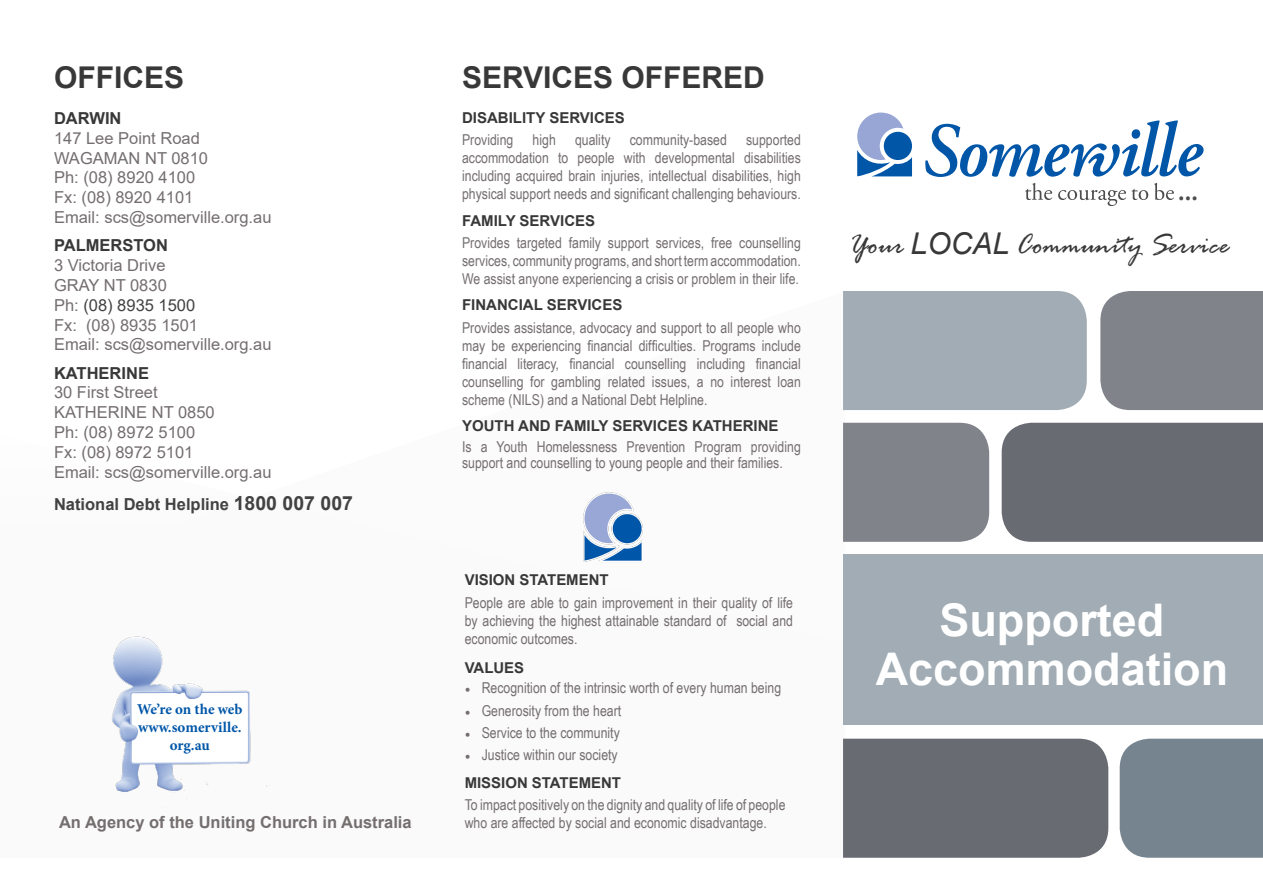
<style>
.page{position:relative;width:1263px;height:893px;background:#fff}
.page>*{position:absolute;margin:0;border:0;box-sizing:border-box;transform-origin:0 0}
.t1{font:700 45px "Arial";color:#fff}
.t2{font:32.1px "Myriad";color:#4c4c4c}
.t3{font:italic 30px "Rage";color:#393838}
.t4{font:700 30px "Arial";color:#393838}
.t5{font:16.5px/19.8px "Arial";color:#746e6f}
.t6{font:700 16.5px "Arial";color:#746e6f}
.t7{font:700 16.5px "Arial";color:#434242}
.t8{font:700 16.5px "Arial";color:#393838}
.t9{font:15px/18px "Arial Narrow";color:#746e6f;text-align:justify}
.t10{font:700 15px "Arial";color:#393838}
.t11{font:700 15px/18px "Minion Pro";color:#0156a8;text-align:center}
.s1{color:#434242}
.s2{font-size:19.5px}
.s3{font-family:"Minion Pro"}
.s4{font-family:"Arial"}
</style>
<div class="page">
<svg style="left:925px;top:120px;width:279px;height:57px"></svg>
<svg style="left:1025px;top:183px;width:27px;height:17px"></svg>
<svg style="left:1058px;top:189px;width:90px;height:17px"></svg>
<svg style="left:1154px;top:183px;width:20px;height:17px"></svg>
<svg style="left:857px;top:113px;width:55px;height:63px"></svg>
<svg style="left:583px;top:492px;width:262px;height:247px"></svg>
<img style="left:111px;top:636px;width:159px;height:163px">
<div style="left:843px;top:423px;width:146px;height:119px;background:#80838a"></div>
<div style="left:843px;top:291px;width:244px;height:119px;background:#a1acb4"></div>
<div style="left:1100px;top:291px;width:163px;height:119px;background:#80838a"></div>
<div style="left:1002px;top:423px;width:261px;height:119px;background:#696b73"></div>
<div style="left:843px;top:554px;width:420px;height:170px;background:#a1acb4"></div>
<div style="left:1120px;top:739px;width:143px;height:119px;background:#76848f"></div>
<div style="left:843px;top:739px;width:265px;height:119px;background:#696b73"></div>
<h3 class="t4" style="left:54px;top:56px;width:132px">OFFICES</h3>
<p class="t8" style="left:54px;top:107px;width:69px">DARWIN</p>
<p class="t5" style="left:54px;top:128px;width:219px">147 Lee Point Road<br>WAGAMAN NT 0810<br>Ph: (08) 8920 4100<br>Fx: (08) 8920 4101<br>Email: scs@somerville.org.au</p>
<p class="t8" style="left:54px;top:234px;width:115px">PALMERSTON</p>
<p class="t5" style="left:54px;top:255px;width:219px">3 Victoria Drive<br>GRAY NT 0830<br>Ph: <span class="s1">(08) 8935 1500<br></span>Fx: (08) 8935 1501<br>Email: scs@somerville.org.au</p>
<p class="t8" style="left:54px;top:361px;width:97px">KATHERINE</p>
<p class="t5" style="left:54px;top:383px;width:219px">30 First Street<br>KATHERINE NT 0850<br>Ph: (08) 8972 5100<br>Fx: (08) 8972 5101<br>Email: scs@somerville.org.au</p>
<p class="t7" style="left:54px;top:492px;width:300px">National Debt Helpline <span class="s2">1800 007 007</span></p>
<p class="t11" style="left:137px;top:700px;width:107px">We’re on the web www.somerville. org.au</p>
<p class="t6" style="left:59px;top:810px;width:354px">An Agency of the Uniting Church in Australia</p>
<h3 class="t4" style="left:462px;top:56px;width:304px">SERVICES OFFERED</h3>
<p class="t10" style="left:462px;top:107px;width:164px">DISABILITY SERVICES</p>
<p class="t9" style="left:462px;top:130px;width:53px">Providing</p>
<p class="t9" style="left:533px;top:130px;width:25px">high</p>
<p class="t9" style="left:575px;top:130px;width:37px">quality</p>
<p class="t9" style="left:630px;top:130px;width:99px">community-based</p>
<p class="t9" style="left:462px;top:130px;width:340px;text-indent:284px">supported accommodation to people with developmental disabilities including acquired brain injuries, intellectual disabilities, high physical support needs and significant challenging behaviours.</p>
<p class="t10" style="left:462px;top:210px;width:135px">FAMILY SERVICES</p>
<p class="t9" style="left:462px;top:233px;width:340px">Provides targeted family support services, free counselling services, community programs, and short term accommodation.<br>We assist anyone experiencing a crisis or problem in their life.</p>
<p class="t10" style="left:462px;top:295px;width:162px">FINANCIAL SERVICES</p>
<p class="t9" style="left:462px;top:318px;width:340px">Provides assistance, advocacy and support to all people who may be experiencing financial difficulties. Programs include financial literacy, financial counselling including financial counselling for gambling related issues, a no interest loan scheme (NILS) and a National Debt Helpline.</p>
<p class="t10" style="left:462px;top:415px;width:318px">YOUTH AND FAMILY SERVICES KATHERINE</p>
<p class="t9" style="left:462px;top:438px;width:340px;line-height:16.5px">Is a Youth Homelessness Prevention Program providing support and counselling to young people and their families.</p>
<p class="t10" style="left:465px;top:569px;width:145px">VISION STATEMENT</p>
<p class="t9" style="left:465px;top:593px;width:330px">People are able to gain improvement in their quality of life by achieving the highest attainable standard of social and economic outcomes.</p>
<p class="t10" style="left:465px;top:657px;width:61px">VALUES</p>
<p class="t9" style="left:465px;top:679px;width:318px"><span class="s3">•</span> Recognition of the intrinsic worth of every human being</p>
<p class="t9" style="left:465px;top:701px;width:158px"><span class="s3">•</span> Generosity from the heart</p>
<p class="t9" style="left:465px;top:723px;width:157px"><span class="s3">•</span> Service to the community</p>
<p class="t9" style="left:465px;top:745px;width:155px"><span class="s3">•</span> Justice within our society</p>
<p class="t10" style="left:465px;top:772px;width:158px">MISSION STATEMENT</p>
<p class="t9" style="left:465px;top:795px;width:322px">To impact positively on the dignity and quality of life of people who are affected by social and economic disadvantage.</p>
<h2 class="t2" style="left:1178px;top:174px;width:21px">...</h2>
<h3 class="t3" style="left:847px;top:228px;width:383px">Your <span class="s4">LOCAL</span> Community Service</h3>
<p class="t1" style="left:939px;top:588px;width:226px">Supported</p>
<p class="t1" style="left:876px;top:638px;width:354px">Accommodation</p>
</div>
